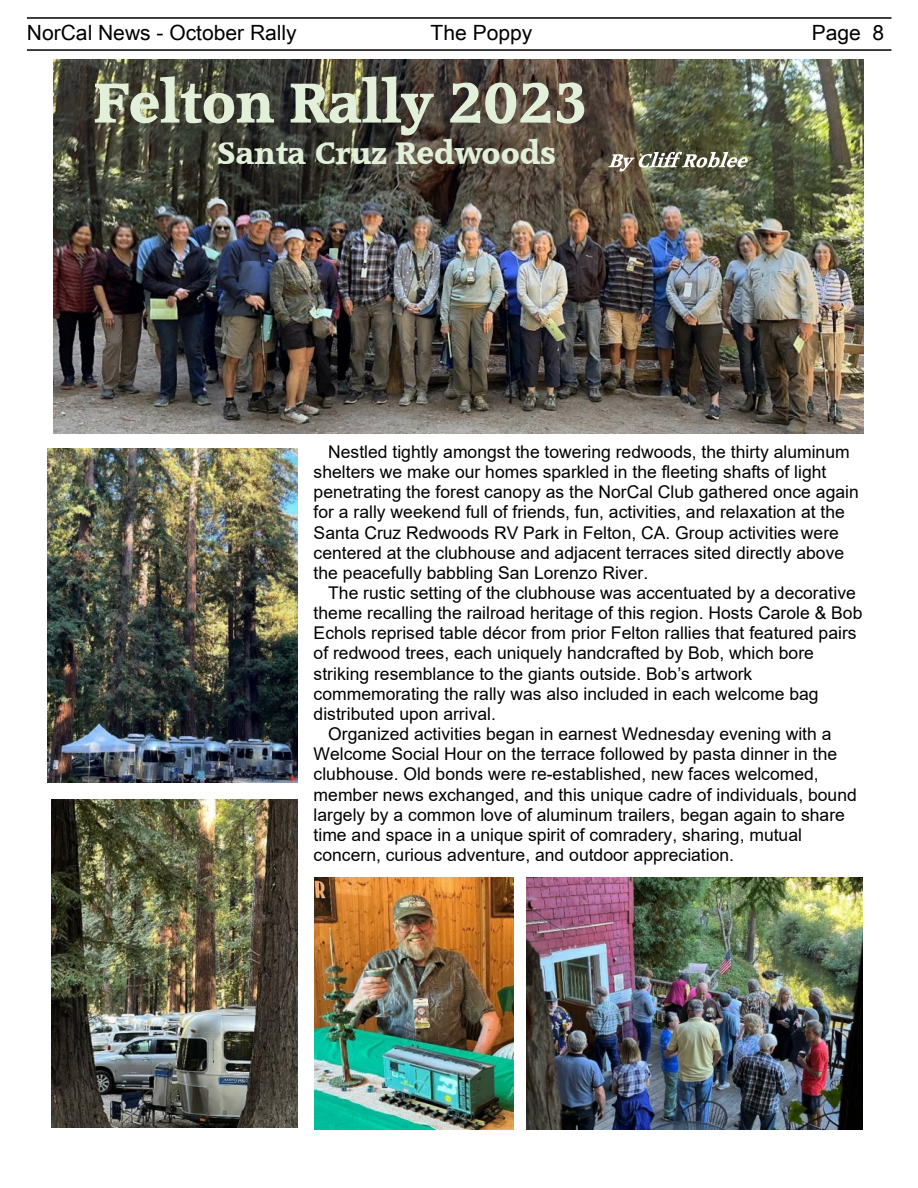
<style>
.page{position:relative;width:918px;height:1188px;background:#fff}
.page>*{position:absolute;margin:0;border:0;box-sizing:border-box;transform-origin:0 0}
.t1{font:54px "Accord SF Bold";color:#e2efd9}
.t2{font:30px "Accord SF Bold";color:#e2efd9}
.t3{font:21px "Arial Unicode MS";color:#000}
.t4{font:17.55px/20.1px "Arial";color:#000}
</style>
<div class="page">
<hr style="left:27px;top:17px;width:864px;height:2px;background:#000">
<hr style="left:27px;top:49px;width:864px;height:2px;background:#000">
<img style="left:53px;top:60px;width:810px;height:373px">
<svg style="left:608px;top:152px;width:140px;height:20px"></svg>
<img style="left:51px;top:799px;width:246px;height:329px">
<img style="left:526px;top:877px;width:337px;height:253px">
<img style="left:314px;top:877px;width:199px;height:252px">
<img style="left:47px;top:448px;width:251px;height:334px">
<p class="t3" style="left:27px;top:25px;width:271px">NorCal News - October Rally</p>
<p class="t3" style="left:431px;top:25px;width:103px">The Poppy</p>
<p class="t3" style="left:812px;top:25px;width:74px">Page 8</p>
<h1 class="t1" style="left:95px;top:76px;width:495px">Felton Rally 2023</h1>
<h2 class="t2" style="left:218px;top:139px;width:340px">Santa Cruz Redwoods</h2>
<p class="t4" style="left:314px;top:443px;width:547px;text-indent:15px">Nestled tightly amongst the towering redwoods, the thirty aluminum shelters we make our homes sparkled in the fleeting shafts of light penetrating the forest canopy as the NorCal Club gathered once again for a rally weekend full of friends, fun, activities, and relaxation at the Santa Cruz Redwoods RV Park in Felton, CA. Group activities were centered at the clubhouse and adjacent terraces sited directly above the peacefully babbling San Lorenzo River.</p>
<p class="t4" style="left:328px;top:584px;width:529px">The rustic setting of the clubhouse was accentuated by a decorative</p>
<p class="t4" style="left:314px;top:605px;width:550px">theme recalling the railroad heritage of this region. Hosts Carole &amp; Bob</p>
<p class="t4" style="left:314px;top:625px;width:544px">Echols reprised table décor from prior Felton rallies that featured pairs</p>
<p class="t4" style="left:314px;top:645px;width:502px">of redwood trees, each uniquely handcrafted by Bob, which bore</p>
<p class="t4" style="left:314px;top:665px;width:440px">striking resemblance to the giants outside. Bob’s artwork</p>
<p class="t4" style="left:314px;top:685px;width:506px">commemorating the rally was also included in each welcome bag</p>
<p class="t4" style="left:314px;top:705px;width:184px">distributed upon arrival.</p>
<p class="t4" style="left:328px;top:725px;width:505px">Organized activities began in earnest Wednesday evening with a</p>
<p class="t4" style="left:314px;top:746px;width:525px">Welcome Social Hour on the terrace followed by pasta dinner in the</p>
<p class="t4" style="left:314px;top:766px;width:507px">clubhouse. Old bonds were re-established, new faces welcomed,</p>
<p class="t4" style="left:314px;top:786px;width:545px">member news exchanged, and this unique cadre of individuals, bound</p>
<p class="t4" style="left:314px;top:806px;width:533px">largely by a common love of aluminum trailers, began again to share</p>
<p class="t4" style="left:314px;top:826px;width:490px">time and space in a unique spirit of comradery, sharing, mutual</p>
<p class="t4" style="left:314px;top:846px;width:422px">concern, curious adventure, and outdoor appreciation.</p>
</div>
